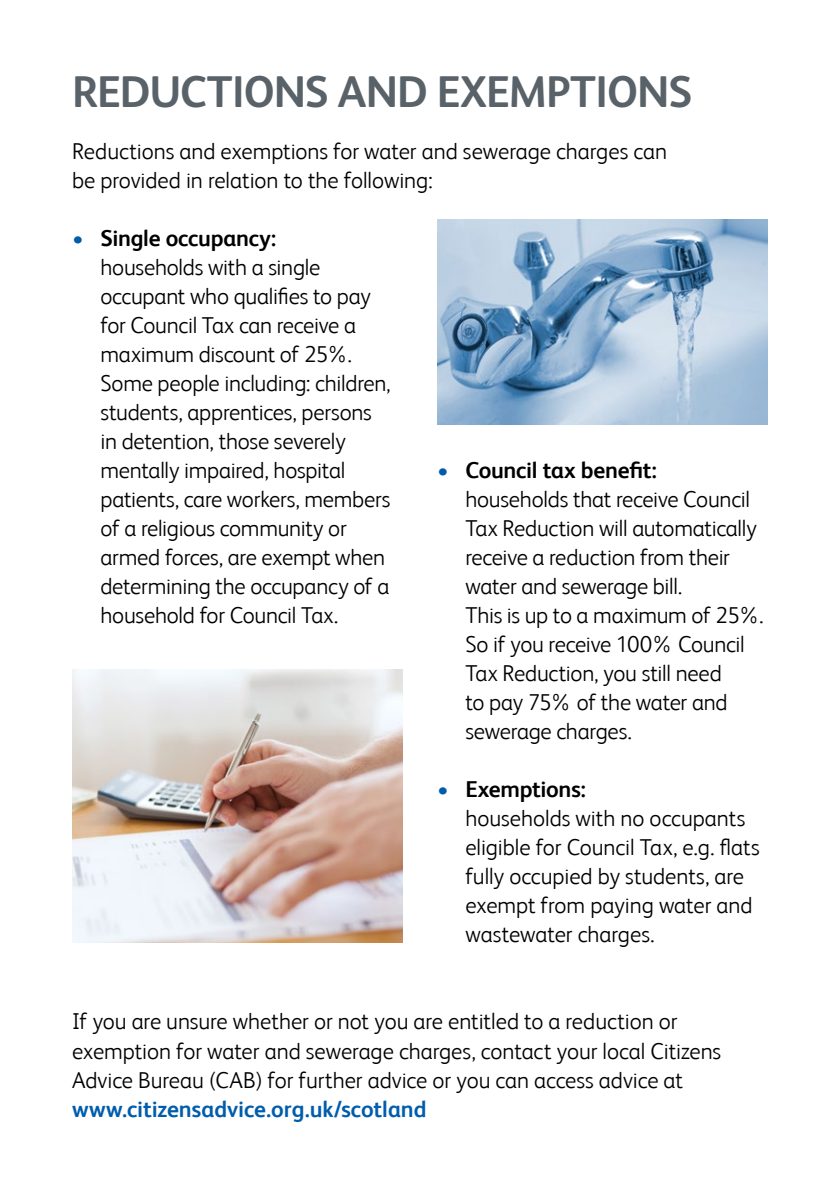
<style>
.page{position:relative;width:840px;height:1191px;background:#fff}
.page>*{position:absolute;margin:0;border:0;box-sizing:border-box;transform-origin:0 0}
.t1{font:700 44.4px "FS Albert SW";letter-spacing:-.025em;color:#596268}
.t2{font:300 23px/29px "FS Albert";letter-spacing:-.01em;color:#000}
.t3{font:700 23px "FS Albert";color:#005dac}
.s1{color:#005dac}
.s2{font-weight:700}
</style>
<div class="page">
<img style="left:72px;top:669px;width:331px;height:273px">
<img style="left:437px;top:220px;width:330px;height:204px">
<h1 class="t1" style="left:72px;top:66px;width:621px">REDUCTIONS AND EXEMPTIONS</h1>
<p class="t2" style="left:72px;top:137px;width:596px">Reductions and exemptions for water and sewerage charges can be provided in relation to the following:</p>
<p class="t2" style="left:100px;top:223px;width:291px;text-indent:-28px"><span class="s1">•</span> <span class="s2">Single occupancy:<br></span>households with a single occupant who qualifies to pay for Council Tax can receive a maximum discount of 25%.<br>Some people including: children, students, apprentices, persons in detention, those severely mentally impaired, hospital patients, care workers, members of a religious community or armed forces, are exempt when determining the occupancy of a household for Council Tax.</p>
<p class="t2" style="left:465px;top:456px;width:299px;text-indent:-28px"><span class="s1">•</span> <span class="s2">Council tax benefit: </span>households that receive Council<br>Tax Reduction will automatically receive a reduction from their water and sewerage bill.<br>This is up to a maximum of 25%.<br>So if you receive 100% Council<br>Tax Reduction, you still need<br>to pay 75% of the water and sewerage charges.</p>
<p class="t2" style="left:465px;top:775px;width:296px;text-indent:-28px"><span class="s1">•</span> <span class="s2">Exemptions:<br></span>households with no occupants eligible for Council Tax, e.g. flats fully occupied by students, are exempt from paying water and wastewater charges.</p>
<p class="t2" style="left:72px;top:1007px;width:650px">If you are unsure whether or not you are entitled to a reduction or exemption for water and sewerage charges, contact your local Citizens<br>Advice Bureau (CAB) for further advice or you can access advice at</p>
<p class="t3" style="left:72px;top:1095px;width:356px">www.citizensadvice.org.uk/scotland</p>
</div>
